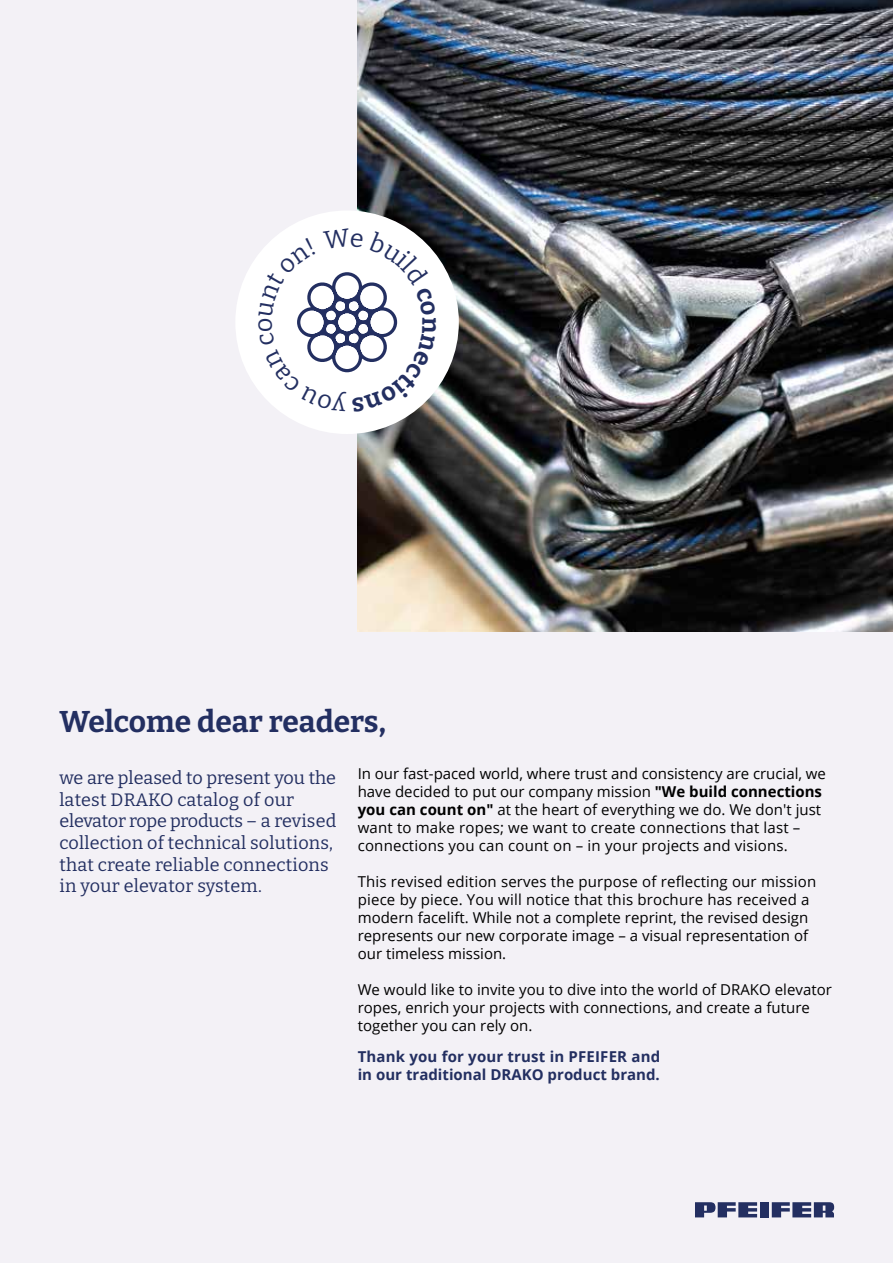
<style>
.page{position:relative;width:893px;height:1263px;background:#f3f1f6}
.page>*{position:absolute;margin:0;border:0;box-sizing:border-box;transform-origin:0 0}
.t1{font:700 30px "Bitter";color:#232f61}
.t2{font:18px/21.6px "Bitter";color:#232f61}
.t3{font:15px/18px "Open Sans";color:#000}
.t4{font:700 15px/18px "Open Sans";color:#232f61}
.s1{font-weight:700}
</style>
<div class="page">
<img style="left:358px;top:0;width:535px;height:631px">
<div style="left:235px;top:210px;width:224px;height:224px;background:#fff;border-radius:50%"></div>
<div style="left:760px;top:1202px;width:9px;height:15px;background:#232f61"></div>
<svg style="left:772px;top:1202px;width:62px;height:15px"></svg>
<svg style="left:695px;top:1202px;width:62px;height:15px"></svg>
<svg style="left:258px;top:228px;width:178px;height:184px"></svg>
<h1 class="t1" style="left:60px;top:702px;width:328px">Welcome dear readers,</h1>
<p class="t2" style="left:60px;top:767px;width:278px">we are pleased to present you the latest DRAKO catalog of our elevator rope products – a revised collection of technical solutions, that create reliable connections in your elevator system.</p>
<p class="t3" style="left:358px;top:764px;width:470px">In our fast-paced world, where trust and consistency are crucial, we have decided to put our company mission <span class="s1">"We build connections you can count on"</span> at the heart of everything we do. We don't just want to make ropes; we want to create connections that last – connections you can count on – in your projects and visions.</p>
<p class="t3" style="left:358px;top:872px;width:460px">This revised edition serves the purpose of reflecting our mission piece by piece. You will notice that this brochure has received a modern facelift. While not a complete reprint, the revised design represents our new corporate image – a visual representation of our timeless mission.</p>
<p class="t3" style="left:358px;top:980px;width:476px">We would like to invite you to dive into the world of DRAKO elevator ropes, enrich your projects with connections, and create a future together you can rely on.</p>
<p class="t4" style="left:358px;top:1047px;width:304px">Thank you for your trust in PFEIFER and in our traditional DRAKO product brand.</p>
</div>
